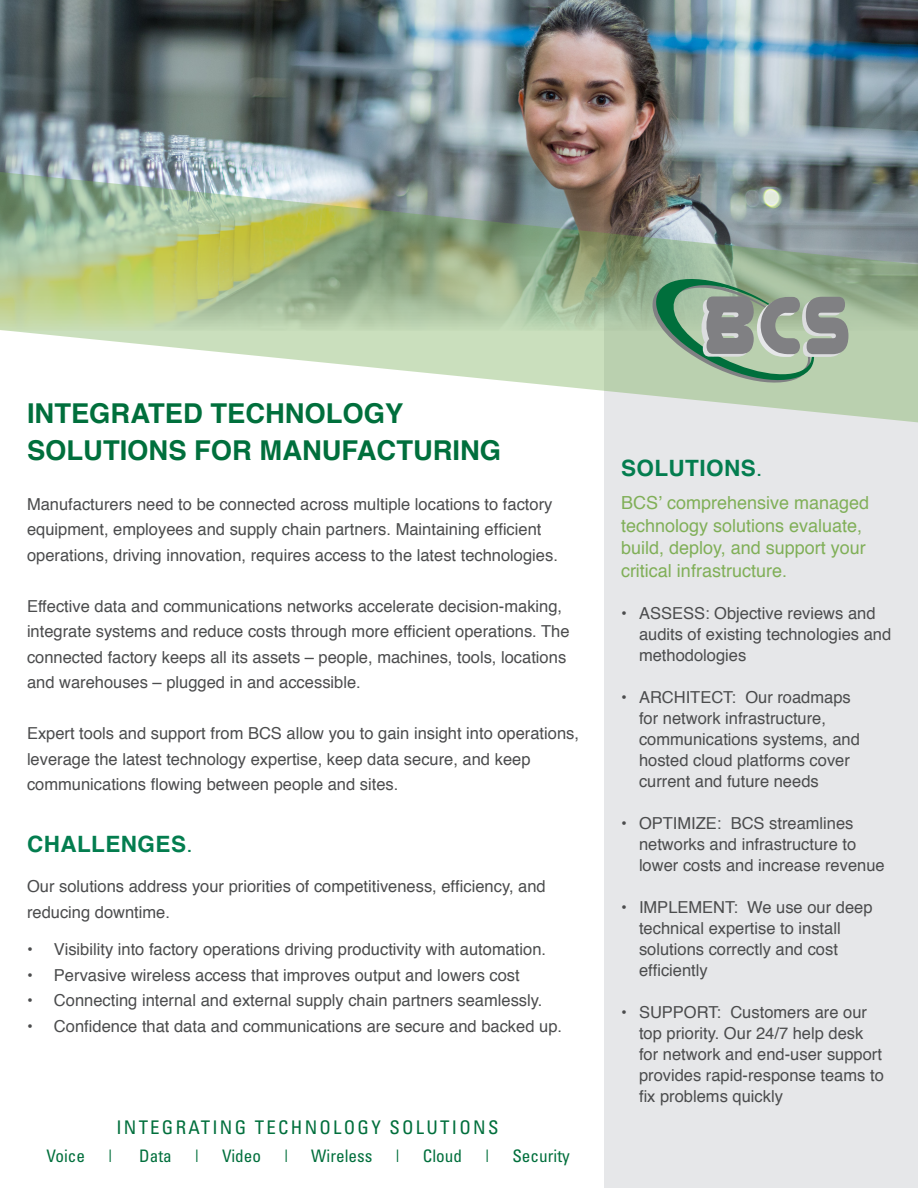
<style>
.page{position:relative;width:918px;height:1188px;background:#fff}
.page>*{position:absolute;margin:0;border:0;box-sizing:border-box;transform-origin:0 0}
.t1{font:700 27.3px/37.7px "Helvetica";color:#006f3c}
.t2{font:700 22.5px "Helvetica";letter-spacing:.02em;color:#037d4f}
.t3{font:condensed 18.75px "Univers";letter-spacing:.12em;color:#006f3c}
.t4{font:18px/22.5px "Helvetica";color:#80af58}
.t5{font:condensed 17.25px "Univers";color:#006f3c}
.t6{font:16.5px/21px "Helvetica";color:#4b4c4d}
.s1{font-weight:400}
</style>
<div class="page">
<div style="left:604px;top:0;width:314px;height:1188px;background:#e6e7e9"></div>
<img style="left:0;top:0;width:918px;height:169px">
<img style="left:0;top:169px;width:918px;height:254px">
<svg style="left:24px;top:388px;width:479px;height:35px"></svg>
<svg style="left:652px;top:279px;width:196px;height:104px"></svg>
<p class="t1" style="left:27px;top:395px;width:476px">INTEGRATED TECHNOLOGY<br>SOLUTIONS FOR MANUFACTURING</p>
<p class="t6" style="left:27px;top:492px;width:533px;line-height:25.5px">Manufacturers need to be connected across multiple locations to factory equipment, employees and supply chain partners. Maintaining efficient operations, driving innovation, requires access to the latest technologies.</p>
<p class="t6" style="left:27px;top:594px;width:544px;line-height:25.5px">Effective data and communications networks accelerate decision-making, integrate systems and reduce costs through more efficient operations. The connected factory keeps all its assets – people, machines, tools, locations and warehouses – plugged in and accessible.</p>
<p class="t6" style="left:27px;top:721px;width:554px;line-height:25.5px">Expert tools and support from BCS allow you to gain insight into operations, leverage the latest technology expertise, keep data secure, and keep communications flowing between people and sites.</p>
<p class="t2" style="left:27px;top:826px;width:167px">CHALLENGES<span class="s1">.</span></p>
<p class="t6" style="left:27px;top:874px;width:520px;line-height:25.5px">Our solutions address your priorities of competitiveness, efficiency, and reducing downtime.</p>
<p class="t6" style="left:27px;top:939px;width:521px">• Visibility into factory operations driving productivity with automation.</p>
<p class="t6" style="left:27px;top:965px;width:494px">• Pervasive wireless access that improves output and lowers cost</p>
<p class="t6" style="left:27px;top:990px;width:517px">• Connecting internal and external supply chain partners seamlessly.</p>
<p class="t6" style="left:27px;top:1016px;width:537px">• Confidence that data and communications are secure and backed up.</p>
<p class="t3" style="left:116px;top:1116px;width:384px">INTEGRATING TECHNOLOGY SOLUTIONS</p>
<p class="t5" style="left:47px;top:1145px;width:40px">Voice</p>
<p class="t5" style="left:108px;top:1145px;width:6px">|</p>
<p class="t5" style="left:139px;top:1145px;width:34px">Data</p>
<p class="t5" style="left:195px;top:1145px;width:6px">|</p>
<p class="t5" style="left:222px;top:1145px;width:40px">Video</p>
<p class="t5" style="left:284px;top:1145px;width:6px">|</p>
<p class="t5" style="left:311px;top:1145px;width:63px">Wireless</p>
<p class="t5" style="left:396px;top:1145px;width:6px">|</p>
<p class="t5" style="left:423px;top:1145px;width:41px">Cloud</p>
<p class="t5" style="left:485px;top:1145px;width:6px">|</p>
<p class="t5" style="left:512px;top:1145px;width:59px">Security</p>
<p class="t2" style="left:621px;top:450px;width:143px">SOLUTIONS<span class="s1">.</span></p>
<p class="t4" style="left:621px;top:492px;width:250px">BCS’ comprehensive managed technology solutions evaluate, build, deploy, and support your critical infrastructure.</p>
<p class="t6" style="left:639px;top:603px;width:254px;text-indent:-18px">• ASSESS: Objective reviews and audits of existing technologies and methodologies</p>
<p class="t6" style="left:639px;top:687px;width:222px;text-indent:-18px">• ARCHITECT: Our roadmaps for network infrastructure, communications systems, and hosted cloud platforms cover current and future needs</p>
<p class="t6" style="left:639px;top:813px;width:247px;text-indent:-18px">• OPTIMIZE: BCS streamlines networks and infrastructure to lower costs and increase revenue</p>
<p class="t6" style="left:639px;top:897px;width:235px;text-indent:-18px">• IMPLEMENT: We use our deep technical expertise to install solutions correctly and cost efficiently</p>
<p class="t6" style="left:639px;top:1002px;width:246px;text-indent:-18px">• SUPPORT: Customers are our top priority. Our 24/7 help desk for network and end-user support provides rapid-response teams to fix problems quickly</p>
</div>
